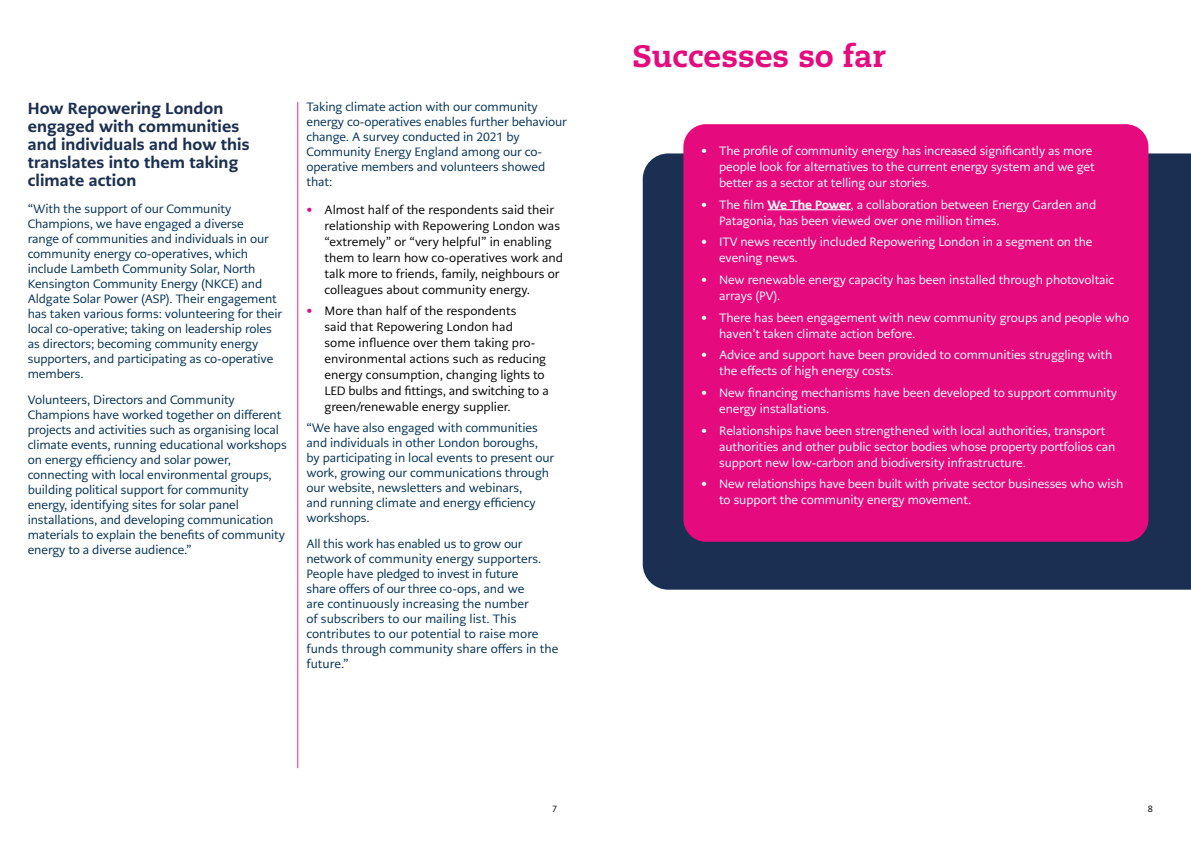
<style>
.page{position:relative;width:1191px;height:842px;background:#fff}
.page>*{position:absolute;margin:0;border:0;box-sizing:border-box;transform-origin:0 0}
.H3__Paragraph_Heading{font:800 31px "Caecilia LT Pro 85";color:#e50b7e}
.H4__small_paragraph_heading{font:800 16px/18px "PMN Caecilia Sans Text";letter-spacing:.005em;color:#1b2f52}
.t1{font:12px/15px "PMN Caecilia Sans Text";letter-spacing:-.01em;color:#003056}
.Bullet_list__white{font:12px/16px "PMN Caecilia Sans Text";letter-spacing:-.01em;color:#fff}
.Bullet_list{font:12px/16px "PMN Caecilia Sans Text";color:#000}
.t2{font:9px "PMN Caecilia Sans Text";color:#000}
.s1{font-weight:700;color:#e50b7e}
.s2{font-weight:800}
</style>
<div class="page">
<div style="left:643px;top:153px;width:548px;height:437px;background:#1b2f52"></div>
<hr style="left:297px;top:102px;width:1px;height:666px;background:#e50b7e">
<div style="left:683px;top:124px;width:465px;height:418px;background:#e50b7e;border-radius:23px"></div>
<hr style="left:767px;top:209px;width:83px;height:1px;background:#fff">
<h4 class="H4__small_paragraph_heading" style="left:28px;top:100px;width:223px">How Repowering London engaged with communities and individuals and how this translates into them taking climate action</h4>
<p class="t1" style="left:28px;top:201px;width:256px">“With the support of our Community Champions, we have engaged a diverse<br>range of communities and individuals in our community energy co-operatives, which include Lambeth Community Solar, North Kensington Community Energy (NKCE) and Aldgate Solar Power (ASP). Their engagement has taken various forms: volunteering for their local co-operative; taking on leadership roles as directors; becoming community energy supporters, and participating as co-operative members.</p>
<p class="t1" style="left:28px;top:392px;width:260px">Volunteers, Directors and Community Champions have worked together on different projects and activities such as organising local climate events, running educational workshops on energy efficiency and solar power, connecting with local environmental groups, building political support for community energy, identifying sites for solar panel installations, and developing communication materials to explain the benefits of community energy to a diverse audience.”</p>
<p class="t1" style="left:306px;top:99px;width:262px">Taking climate action with our community energy co-operatives enables further behaviour change. A survey conducted in 2021 by Community Energy England among our co&shy;operative members and volunteers showed that:</p>
<p class="Bullet_list" style="left:324px;top:201px;width:240px;text-indent:-18px"><span class="s1">•</span> Almost half of the respondents said their relationship with Repowering London was “extremely” or “very helpful” in enabling them to learn how co-operatives work and talk more to friends, family, neighbours or colleagues about community energy.</p>
<p class="Bullet_list" style="left:324px;top:303px;width:226px;text-indent:-18px"><span class="s1">•</span> More than half of the respondents<br>said that Repowering London had<br>some influence over them taking pro&shy;environmental actions such as reducing energy consumption, changing lights to LED bulbs and fittings, and switching to a green/renewable energy supplier.</p>
<p class="t1" style="left:306px;top:420px;width:249px">“We have also engaged with communities and individuals in other London boroughs, by participating in local events to present our work, growing our communications through our website, newsletters and webinars,<br>and running climate and energy efficiency workshops.</p>
<p class="t1" style="left:306px;top:536px;width:253px">All this work has enabled us to grow our network of community energy supporters.<br>People have pledged to invest in future<br>share offers of our three co-ops, and we<br>are continuously increasing the number<br>of subscribers to our mailing list. This contributes to our potential to raise more funds through community share offers in the future.”</p>
<h3 class="H3__Paragraph_Heading" style="left:632px;top:35px;width:255px">Successes so far</h3>
<p class="Bullet_list__white" style="left:719px;top:143px;width:377px;text-indent:-18px"><span class="s2">•</span> The profile of community energy has increased significantly as more people look for alternatives to the current energy system and we get better as a sector at telling our stories.</p>
<p class="Bullet_list__white" style="left:719px;top:196px;width:378px;text-indent:-18px"><span class="s2">•</span> The film <span class="s2">We The Power</span>, a collaboration between Energy Garden and<br>Patagonia, has been viewed over one million times.</p>
<p class="Bullet_list__white" style="left:719px;top:234px;width:375px;text-indent:-18px"><span class="s2">•</span> ITV news recently included Repowering London in a segment on the evening news.</p>
<p class="Bullet_list__white" style="left:719px;top:272px;width:396px;text-indent:-18px"><span class="s2">•</span> New renewable energy capacity has been installed through photovoltaic arrays (PV).</p>
<p class="Bullet_list__white" style="left:719px;top:309px;width:411px;text-indent:-18px"><span class="s2">•</span> There has been engagement with new community groups and people who haven’t taken climate action before.</p>
<p class="Bullet_list__white" style="left:719px;top:347px;width:395px;text-indent:-18px"><span class="s2">•</span> Advice and support have been provided to communities struggling with the effects of high energy costs.</p>
<p class="Bullet_list__white" style="left:719px;top:385px;width:399px;text-indent:-18px"><span class="s2">•</span> New financing mechanisms have been developed to support community energy installations.</p>
<p class="Bullet_list__white" style="left:719px;top:422px;width:398px;text-indent:-18px"><span class="s2">•</span> Relationships have been strengthened with local authorities, transport authorities and other public sector bodies whose property portfolios can support new low-carbon and biodiversity infrastructure.</p>
<p class="Bullet_list__white" style="left:719px;top:476px;width:406px;text-indent:-18px"><span class="s2">•</span> New relationships have been built with private sector businesses who wish to support the community energy movement.</p>
<p class="t2" style="left:552px;top:803px;width:7px">7</p>
<p class="t2" style="left:1147px;top:803px;width:7px">8</p>
</div>
